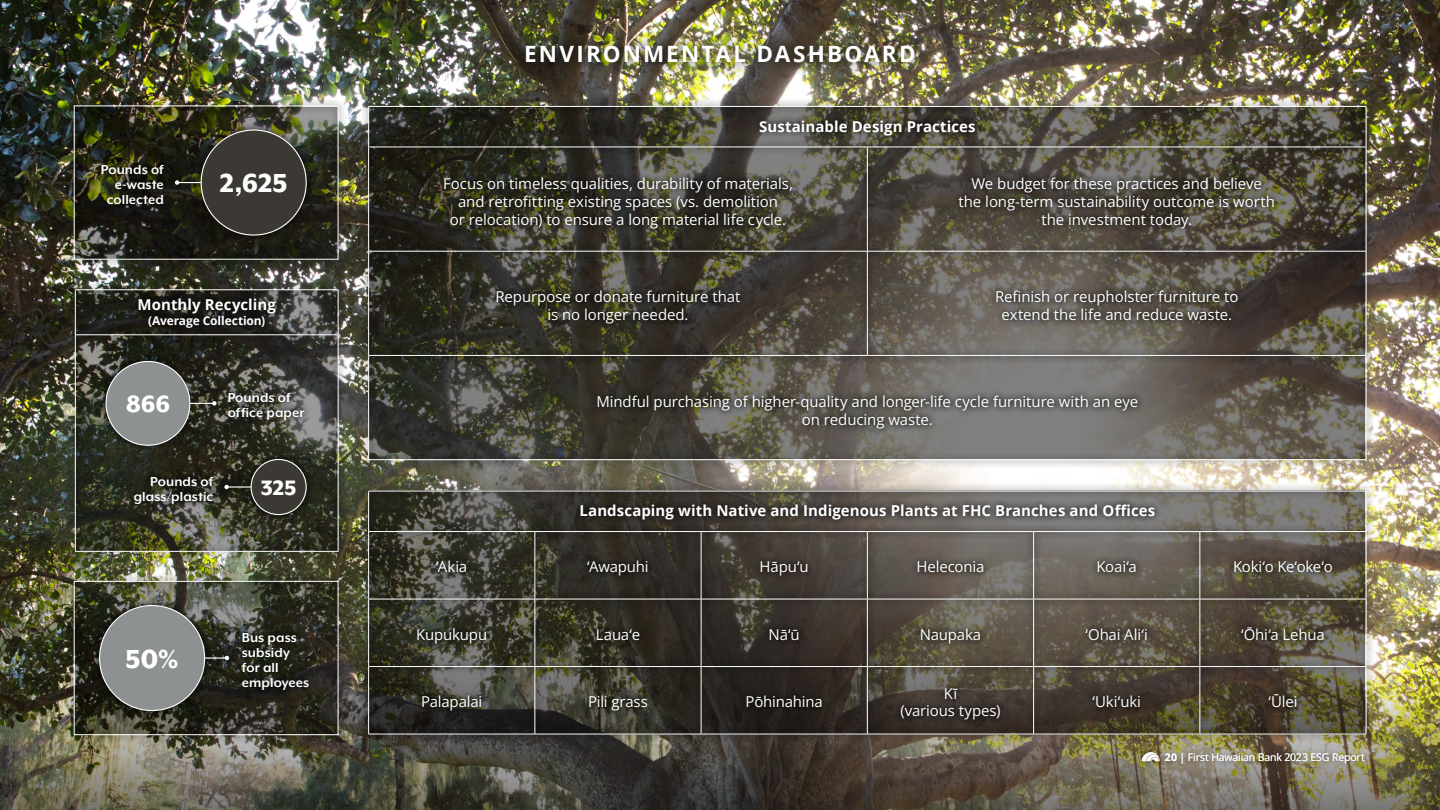
<style>
.page{position:relative;width:1440px;height:810px;background:#fff}
.page>*{position:absolute;margin:0;border:0;box-sizing:border-box;transform-origin:0 0}
.t1{font:800 30px "Mr Eaves XL Mod OT";color:#fff}
.t2{font:800 27px "Mr Eaves XL Mod OT";color:#fff}
.t3{font:800 24px "Mr Eaves XL Mod OT";color:#fff}
.t4{font:700 22.5px "Open Sans";letter-spacing:.095em;color:#fff}
.t5{font:15px/18px "Open Sans";letter-spacing:-.005em;color:#fff;text-align:center}
.t6{font:700 15px "Open Sans";letter-spacing:.005em;color:#fff}
.t7{font:700 15px/15px "Mr Eaves XL Mod OT";letter-spacing:.005em;color:#fff;text-align:right}
.t8{font:15px "Open Sans";letter-spacing:-.025em;color:#fff}
.t9{font:700 12px "Open Sans";letter-spacing:-.01em;color:#fff}
.t10{font:10.5px "Open Sans";letter-spacing:-.015em;color:#fff}
.s1{font-weight:700}
</style>
<div class="page">
<img style="left:0;top:0;width:1440px;height:587px">
<img style="left:0;top:587px;width:1440px;height:223px">
<div style="left:66px;top:97px;width:281px;height:171px;background:#000;opacity:.75"></div>
<svg style="left:175px;top:180px;width:26px;height:5px"></svg>
<div style="left:201px;top:130px;width:105px;height:105px;background:#3c3935;border-radius:50%"></div>
<div style="left:66px;top:573px;width:281px;height:170px;background:#000;opacity:.75"></div>
<div style="left:74px;top:581px;width:264px;height:154px;border:1px solid #fff"></div>
<hr style="left:199px;top:657px;width:28px;height:2px;background:#fff">
<svg style="left:225px;top:656px;width:4px;height:4px"></svg>
<div style="left:100px;top:606px;width:105px;height:105px;background:#8e9191;border-radius:50%"></div>
<div style="left:510px;top:30px;width:421px;height:48px;background:#000;opacity:.5"></div>
<div style="left:360px;top:483px;width:1014px;height:259px;background:#000;opacity:.75"></div>
<hr style="left:368px;top:491px;width:167px;height:1px;background:#fff">
<hr style="left:368px;top:491px;width:1px;height:40px;background:#fff">
<hr style="left:535px;top:491px;width:166px;height:1px;background:#fff">
<hr style="left:701px;top:491px;width:166px;height:1px;background:#fff">
<hr style="left:867px;top:491px;width:167px;height:1px;background:#fff">
<hr style="left:1034px;top:491px;width:166px;height:1px;background:#fff">
<hr style="left:1200px;top:491px;width:166px;height:1px;background:#fff">
<hr style="left:1366px;top:491px;width:1px;height:40px;background:#fff">
<hr style="left:368px;top:531px;width:167px;height:1px;background:#fff">
<hr style="left:368px;top:532px;width:1px;height:67px;background:#fff">
<hr style="left:535px;top:531px;width:166px;height:1px;background:#fff">
<hr style="left:535px;top:532px;width:1px;height:67px;background:#fff">
<hr style="left:701px;top:531px;width:166px;height:1px;background:#fff">
<hr style="left:701px;top:532px;width:1px;height:67px;background:#fff">
<hr style="left:867px;top:531px;width:167px;height:1px;background:#fff">
<hr style="left:867px;top:532px;width:1px;height:67px;background:#fff">
<hr style="left:1034px;top:531px;width:166px;height:1px;background:#fff">
<hr style="left:1033px;top:532px;width:1px;height:67px;background:#fff">
<hr style="left:1200px;top:531px;width:166px;height:1px;background:#fff">
<hr style="left:1200px;top:532px;width:1px;height:67px;background:#fff">
<hr style="left:1366px;top:532px;width:1px;height:67px;background:#fff">
<hr style="left:368px;top:599px;width:167px;height:1px;background:#fff">
<hr style="left:368px;top:599px;width:1px;height:67px;background:#fff">
<hr style="left:535px;top:599px;width:166px;height:1px;background:#fff">
<hr style="left:535px;top:599px;width:1px;height:67px;background:#fff">
<hr style="left:701px;top:599px;width:166px;height:1px;background:#fff">
<hr style="left:701px;top:599px;width:1px;height:67px;background:#fff">
<hr style="left:867px;top:599px;width:167px;height:1px;background:#fff">
<hr style="left:867px;top:599px;width:1px;height:67px;background:#fff">
<hr style="left:1034px;top:599px;width:166px;height:1px;background:#fff">
<hr style="left:1033px;top:599px;width:1px;height:67px;background:#fff">
<hr style="left:1200px;top:599px;width:166px;height:1px;background:#fff">
<hr style="left:1200px;top:599px;width:1px;height:67px;background:#fff">
<hr style="left:1366px;top:599px;width:1px;height:67px;background:#fff">
<hr style="left:368px;top:666px;width:167px;height:1px;background:#fff">
<hr style="left:368px;top:667px;width:1px;height:67px;background:#fff">
<hr style="left:535px;top:666px;width:166px;height:1px;background:#fff">
<hr style="left:535px;top:667px;width:1px;height:67px;background:#fff">
<hr style="left:701px;top:666px;width:166px;height:1px;background:#fff">
<hr style="left:701px;top:667px;width:1px;height:67px;background:#fff">
<hr style="left:867px;top:666px;width:167px;height:1px;background:#fff">
<hr style="left:867px;top:667px;width:1px;height:67px;background:#fff">
<hr style="left:1034px;top:666px;width:166px;height:1px;background:#fff">
<hr style="left:1033px;top:667px;width:1px;height:67px;background:#fff">
<hr style="left:1200px;top:666px;width:166px;height:1px;background:#fff">
<hr style="left:1200px;top:667px;width:1px;height:67px;background:#fff">
<hr style="left:1366px;top:667px;width:1px;height:67px;background:#fff">
<hr style="left:368px;top:734px;width:167px;height:1px;background:#fff">
<hr style="left:535px;top:734px;width:166px;height:1px;background:#fff">
<hr style="left:701px;top:734px;width:166px;height:1px;background:#fff">
<hr style="left:867px;top:734px;width:167px;height:1px;background:#fff">
<hr style="left:1034px;top:734px;width:166px;height:1px;background:#fff">
<hr style="left:1200px;top:734px;width:166px;height:1px;background:#fff">
<div style="left:360px;top:98px;width:1014px;height:370px;background:#000;opacity:.75"></div>
<hr style="left:368px;top:106px;width:499px;height:1px;background:#fff">
<hr style="left:368px;top:107px;width:1px;height:40px;background:#fff">
<hr style="left:867px;top:106px;width:499px;height:1px;background:#fff">
<hr style="left:1366px;top:107px;width:1px;height:40px;background:#fff">
<hr style="left:368px;top:147px;width:499px;height:1px;background:#fff">
<hr style="left:368px;top:147px;width:1px;height:104px;background:#fff">
<hr style="left:867px;top:147px;width:499px;height:1px;background:#fff">
<hr style="left:867px;top:147px;width:1px;height:104px;background:#fff">
<hr style="left:1366px;top:147px;width:1px;height:104px;background:#fff">
<hr style="left:368px;top:251px;width:499px;height:1px;background:#fff">
<hr style="left:368px;top:251px;width:1px;height:104px;background:#fff">
<hr style="left:867px;top:251px;width:499px;height:1px;background:#fff">
<hr style="left:867px;top:251px;width:1px;height:104px;background:#fff">
<hr style="left:1366px;top:251px;width:1px;height:104px;background:#fff">
<hr style="left:368px;top:355px;width:499px;height:1px;background:#fff">
<hr style="left:368px;top:356px;width:1px;height:103px;background:#fff">
<hr style="left:867px;top:355px;width:499px;height:1px;background:#fff">
<hr style="left:1366px;top:356px;width:1px;height:103px;background:#fff">
<hr style="left:368px;top:459px;width:499px;height:1px;background:#fff">
<hr style="left:867px;top:459px;width:499px;height:1px;background:#fff">
<div style="left:67px;top:281px;width:280px;height:279px;background:#000;opacity:.75"></div>
<hr style="left:75px;top:290px;width:263px;height:1px;background:#fff">
<hr style="left:75px;top:290px;width:1px;height:44px;background:#fff">
<hr style="left:338px;top:290px;width:1px;height:44px;background:#fff">
<hr style="left:75px;top:334px;width:263px;height:1px;background:#fff">
<hr style="left:75px;top:335px;width:1px;height:216px;background:#fff">
<hr style="left:338px;top:335px;width:1px;height:216px;background:#fff">
<hr style="left:75px;top:551px;width:263px;height:1px;background:#fff">
<hr style="left:227px;top:486px;width:27px;height:2px;background:#fff">
<svg style="left:224px;top:485px;width:5px;height:4px"></svg>
<div style="left:251px;top:459px;width:55px;height:56px;background:#3c3935;border-radius:50%"></div>
<div style="left:251px;top:459px;width:56px;height:56px;border:1px solid #fff;border-radius:50%"></div>
<svg style="left:190px;top:401px;width:27px;height:5px"></svg>
<div style="left:106px;top:361px;width:84px;height:84px;background:#8e9191;border-radius:50%"></div>
<div style="left:1137px;top:747px;width:233px;height:22px;background:#000;opacity:.5"></div>
<svg style="left:1142px;top:752px;width:18px;height:9px"></svg>
<p class="t7" style="left:101px;top:161px;width:65px">Pounds of e-waste collected</p>
<h1 class="t1" style="left:220px;top:166px;width:69px">2,625</h1>
<p class="t6" style="left:138px;top:294px;width:140px">Monthly Recycling</p>
<p class="t9" style="left:148px;top:312px;width:119px">(Average Collection)</p>
<h2 class="t2" style="left:126px;top:389px;width:46px">866</h2>
<p class="t7" style="left:228px;top:390px;width:65px">Pounds of</p>
<p class="t7" style="left:228px;top:405px;width:78px">office paper</p>
<p class="t7" style="left:134px;top:473px;width:81px">Pounds of glass/plastic</p>
<h3 class="t3" style="left:261px;top:474px;width:37px">325</h3>
<h1 class="t1" style="left:126px;top:642px;width:55px">50%</h1>
<p class="t7" style="left:242px;top:629px;width:69px;text-align:left">Bus pass subsidy for all employees</p>
<h3 class="t4" style="left:524px;top:38px;width:393px">ENVIRONMENTAL DASHBOARD</h3>
<p class="t6" style="left:759px;top:116px;width:218px">Sustainable Design Practices</p>
<p class="t5" style="left:443px;top:174px;width:351px">Focus on timeless qualities, durability of materials, and retrofitting existing spaces (vs. demolition<br>or relocation) to ensure a long material life cycle.</p>
<p class="t5" style="left:959px;top:174px;width:318px">We budget for these practices and believe the long-term sustainability outcome is worth the investment today.</p>
<p class="t5" style="left:496px;top:288px;width:246px">Repurpose or donate furniture that is no longer needed.</p>
<p class="t5" style="left:995px;top:288px;width:245px">Refinish or reupholster furniture to extend the life and reduce waste.</p>
<p class="t5" style="left:596px;top:392px;width:543px">Mindful purchasing of higher-quality and longer-life cycle furniture with an eye on reducing waste.</p>
<p class="t6" style="left:580px;top:500px;width:577px">Landscaping with Native and Indigenous Plants at FHC Branches and Offices</p>
<p class="t5" style="left:436px;top:558px;width:33px">‘Akia</p>
<p class="t5" style="left:587px;top:558px;width:63px">‘Awapuhi</p>
<p class="t5" style="left:760px;top:558px;width:51px">Hāpu‘u</p>
<p class="t5" style="left:917px;top:558px;width:69px">Heleconia</p>
<p class="t5" style="left:1097px;top:558px;width:42px">Koai‘a</p>
<p class="t8" style="left:1233px;top:557px;width:101px">Koki‘o Ke‘oke‘o</p>
<p class="t5" style="left:416px;top:625px;width:72px">Kupukupu</p>
<p class="t5" style="left:596px;top:625px;width:46px">Laua‘e</p>
<p class="t5" style="left:769px;top:625px;width:33px">Nā‘ū</p>
<p class="t5" style="left:920px;top:625px;width:63px">Naupaka</p>
<p class="t5" style="left:1085px;top:625px;width:64px">‘Ohai Ali‘i</p>
<p class="t5" style="left:1241px;top:625px;width:85px">‘Ōhi‘a Lehua</p>
<p class="t5" style="left:421px;top:693px;width:63px">Palapalai</p>
<p class="t5" style="left:588px;top:693px;width:61px">Pili grass</p>
<p class="t5" style="left:746px;top:693px;width:79px">Pōhinahina</p>
<p class="t5" style="left:900px;top:685px;width:102px;line-height:16.5px">Kī<br>(various types)</p>
<p class="t5" style="left:1092px;top:693px;width:50px">‘Uki‘uki</p>
<p class="t5" style="left:1268px;top:693px;width:31px">‘Ūlei</p>
<p class="t10" style="left:1165px;top:750px;width:202px"><span class="s1">20</span> | First Hawaiian Bank 2023 ESG Report</p>
</div>
